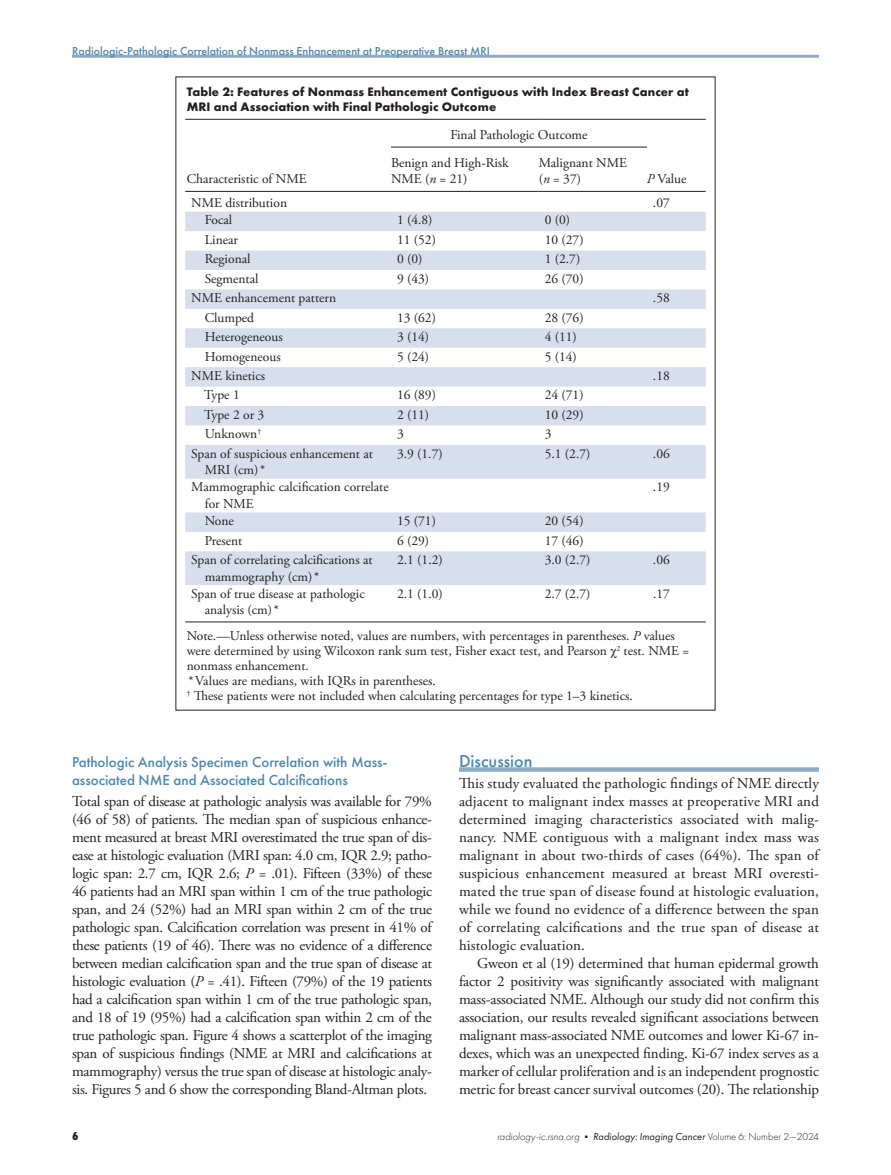
<style>
.page{position:relative;width:891px;height:1175px;background:#fff}
.page>*{position:absolute;margin:0;border:0;box-sizing:border-box;transform-origin:0 0}
.t1{font:500 18px "Futura PT";color:#4b87b1}
.t2{font:15px/18px "Adobe Garamond Pro";letter-spacing:-.01em;color:#231f20;text-align:justify}
.t3{font:500 15px/18px "Futura PT";color:#4b87b1}
.t4{font:13.5px/16.5px "Adobe Garamond Pro";color:#231f20}
.t5{font:700 12.75px/15px "Futura PT";letter-spacing:.01em;color:#231f20}
.t6{font:500 12px "Futura PT";color:#4b87b1}
.t7{font:800 12px "Futura PT Cond";color:#231f20}
.t8{font:italic 10.5px "Futura PT";color:#231f20}
.s1{font-style:italic}
.s2{font-family:"Times New Roman"}
.s3{font-weight:300}
.s4{font-weight:300;font-style:normal}
</style>
<div class="page">
<hr style="left:72px;top:55px;width:747px;height:3px;background:#8eacca">
<svg style="left:459px;top:767px;width:360px;height:4px"></svg>
<svg style="left:185px;top:212px;width:521px;height:373px;fill:#d6dfeb"></svg>
<hr style="left:391px;top:147px;width:148px;height:1px;background:#231f20">
<hr style="left:539px;top:147px;width:108px;height:1px;background:#231f20">
<hr style="left:185px;top:119px;width:206px;height:1px;background:#231f20">
<hr style="left:185px;top:191px;width:206px;height:1px;background:#231f20">
<hr style="left:391px;top:119px;width:148px;height:1px;background:#231f20">
<hr style="left:539px;top:119px;width:108px;height:1px;background:#231f20">
<hr style="left:647px;top:119px;width:59px;height:1px;background:#231f20">
<hr style="left:391px;top:191px;width:148px;height:1px;background:#231f20">
<hr style="left:539px;top:191px;width:108px;height:1px;background:#231f20">
<hr style="left:647px;top:191px;width:59px;height:1px;background:#231f20">
<hr style="left:185px;top:621px;width:206px;height:1px;background:#231f20">
<hr style="left:391px;top:621px;width:148px;height:1px;background:#231f20">
<hr style="left:539px;top:621px;width:108px;height:1px;background:#231f20">
<hr style="left:647px;top:621px;width:59px;height:1px;background:#231f20">
<p class="t6" style="left:72px;top:43px;width:419px">Radiologic-Pathologic Correlation of Nonmass Enhancement at Preoperative Breast MRI</p>
<p class="t5" style="left:187px;top:84px;width:504px">Table 2: Features of Nonmass Enhancement Contiguous with Index Breast Cancer at<br>MRI and Association with Final Pathologic Outcome</p>
<p class="t4" style="left:187px;top:171px;width:121px">Characteristic of NME</p>
<p class="t4" style="left:450px;top:127px;width:139px">Final Pathologic Outcome</p>
<p class="t4" style="left:391px;top:155px;width:119px">Benign and High-Risk<br>NME (<span class="s1">n</span> = 21)</p>
<p class="t4" style="left:539px;top:155px;width:90px">Malignant NME (<span class="s1">n</span> = 37)</p>
<p class="t4" style="left:647px;top:171px;width:41px"><span class="s1">P</span> Value</p>
<p class="t4" style="left:191px;top:195px;width:97px">NME distribution</p>
<p class="t4" style="left:653px;top:195px;width:18px">.07</p>
<p class="t4" style="left:205px;top:212px;width:29px">Focal</p>
<p class="t4" style="left:397px;top:212px;width:37px">1 (4.8)</p>
<p class="t4" style="left:545px;top:212px;width:27px">0 (0)</p>
<p class="t4" style="left:205px;top:232px;width:35px">Linear</p>
<p class="t4" style="left:397px;top:232px;width:41px">11 (52)</p>
<p class="t4" style="left:545px;top:232px;width:41px">10 (27)</p>
<p class="t4" style="left:205px;top:251px;width:47px">Regional</p>
<p class="t4" style="left:397px;top:251px;width:27px">0 (0)</p>
<p class="t4" style="left:545px;top:251px;width:37px">1 (2.7)</p>
<p class="t4" style="left:205px;top:271px;width:55px">Segmental</p>
<p class="t4" style="left:397px;top:271px;width:34px">9 (43)</p>
<p class="t4" style="left:545px;top:271px;width:41px">26 (70)</p>
<p class="t4" style="left:191px;top:290px;width:146px">NME enhancement pattern</p>
<p class="t4" style="left:653px;top:290px;width:18px">.58</p>
<p class="t4" style="left:205px;top:309px;width:51px">Clumped</p>
<p class="t4" style="left:397px;top:309px;width:41px">13 (62)</p>
<p class="t4" style="left:545px;top:309px;width:41px">28 (76)</p>
<p class="t4" style="left:205px;top:329px;width:80px">Heterogeneous</p>
<p class="t4" style="left:397px;top:329px;width:34px">3 (14)</p>
<p class="t4" style="left:545px;top:329px;width:34px">4 (11)</p>
<p class="t4" style="left:205px;top:348px;width:78px">Homogeneous</p>
<p class="t4" style="left:397px;top:348px;width:34px">5 (24)</p>
<p class="t4" style="left:545px;top:348px;width:34px">5 (14)</p>
<p class="t4" style="left:191px;top:368px;width:75px">NME kinetics</p>
<p class="t4" style="left:653px;top:368px;width:18px">.18</p>
<p class="t4" style="left:204px;top:387px;width:37px">Type 1</p>
<p class="t4" style="left:397px;top:387px;width:41px">16 (89)</p>
<p class="t4" style="left:545px;top:387px;width:41px">24 (71)</p>
<p class="t4" style="left:204px;top:407px;width:62px">Type 2 or 3</p>
<p class="t4" style="left:397px;top:407px;width:34px">2 (11)</p>
<p class="t4" style="left:545px;top:407px;width:41px">10 (29)</p>
<p class="t4" style="left:205px;top:426px;width:58px">Unknown<sup>†</sup></p>
<p class="t4" style="left:397px;top:426px;width:8px">3</p>
<p class="t4" style="left:545px;top:426px;width:8px">3</p>
<p class="t4" style="left:205px;top:445px;width:170px;text-indent:-14px">Span of suspicious enhancement at<br>MRI (cm)<span class="s1">*</span></p>
<p class="t4" style="left:397px;top:445px;width:47px">3.9 (1.7)</p>
<p class="t4" style="left:545px;top:445px;width:47px">5.1 (2.7)</p>
<p class="t4" style="left:653px;top:445px;width:18px">.06</p>
<p class="t4" style="left:205px;top:479px;width:185px;text-indent:-14px">Mammographic calcification correlate for NME</p>
<p class="t4" style="left:653px;top:479px;width:18px">.19</p>
<p class="t4" style="left:205px;top:513px;width:31px">None</p>
<p class="t4" style="left:397px;top:513px;width:41px">15 (71)</p>
<p class="t4" style="left:545px;top:513px;width:41px">20 (54)</p>
<p class="t4" style="left:205px;top:532px;width:39px">Present</p>
<p class="t4" style="left:397px;top:532px;width:34px">6 (29)</p>
<p class="t4" style="left:545px;top:532px;width:41px">17 (46)</p>
<p class="t4" style="left:205px;top:552px;width:169px;text-indent:-14px">Span of correlating calcifications at mammography (cm)<span class="s1">*</span></p>
<p class="t4" style="left:397px;top:552px;width:47px">2.1 (1.2)</p>
<p class="t4" style="left:545px;top:552px;width:47px">3.0 (2.7)</p>
<p class="t4" style="left:653px;top:552px;width:18px">.06</p>
<p class="t4" style="left:205px;top:586px;width:162px;text-indent:-14px">Span of true disease at pathologic analysis (cm)<span class="s1">*</span></p>
<p class="t4" style="left:397px;top:586px;width:47px">2.1 (1.0)</p>
<p class="t4" style="left:545px;top:586px;width:47px">2.7 (2.7)</p>
<p class="t4" style="left:653px;top:586px;width:18px">.17</p>
<p class="t4" style="left:187px;top:628px;width:504px;line-height:15px">Note.—Unless otherwise noted, values are numbers, with percentages in parentheses. <span class="s1">P</span> values were determined by using Wilcoxon rank sum test, Fisher exact test, and Pearson <span class="s2">χ</span><sup>2</sup> test. NME = nonmass enhancement.<br><span class="s1">*</span> Values are medians, with IQRs in parentheses.<br><sup>†</sup> These patients were not included when calculating percentages for type 1–3 kinetics.</p>
<p class="t3" style="left:72px;top:753px;width:317px">Pathologic Analysis Specimen Correlation with Mass&shy;associated NME and Associated Calcifications</p>
<p class="t2" style="left:72px;top:793px;width:362px">Total span of disease at pathologic analysis was available for 79% (46 of 58) of patients. The median span of suspicious enhance&shy;ment measured at breast MRI overestimated the true span of dis&shy;ease at histologic evaluation (MRI span: 4.0 cm, IQR 2.9; patho&shy;logic span: 2.7 cm, IQR 2.6; <span class="s1">P</span> = .01). Fifteen (33%) of these 46 patients had an MRI span within 1 cm of the true pathologic span, and 24 (52%) had an MRI span within 2 cm of the true pathologic span. Calcification correlation was present in 41% of these patients (19 of 46). There was no evidence of a difference between median calcification span and the true span of disease at histologic evaluation (<span class="s1">P</span> = .41). Fifteen (79%) of the 19 patients had a calcification span within 1 cm of the true pathologic span, and 18 of 19 (95%) had a calcification span within 2 cm of the true pathologic span. Figure 4 shows a scatterplot of the imaging span of suspicious findings (NME at MRI and calcifications at mammography) versus the true span of disease at histologic analy&shy;sis. Figures 5 and 6 show the corresponding Bland-Altman plots.</p>
<p class="t1" style="left:459px;top:750px;width:75px">Discussion</p>
<p class="t2" style="left:459px;top:775px;width:362px">This study evaluated the pathologic findings of NME directly adjacent to malignant index masses at preoperative MRI and determined imaging characteristics associated with malig&shy;nancy. NME contiguous with a malignant index mass was malignant in about two-thirds of cases (64%). The span of suspicious enhancement measured at breast MRI overesti&shy;mated the true span of disease found at histologic evaluation, while we found no evidence of a difference between the span of correlating calcifications and the true span of disease at histologic evaluation.</p>
<p class="t2" style="left:459px;top:955px;width:362px;text-indent:18px">Gweon et al (19) determined that human epidermal growth factor 2 positivity was significantly associated with malignant mass-associated NME. Although our study did not confirm this association, our results revealed significant associations between malignant mass-associated NME outcomes and lower Ki-67 in&shy;dexes, which was an unexpected finding. Ki-67 index serves as a marker of cellular proliferation and is an independent prognostic metric for breast cancer survival outcomes (20). The relationship</p>
<p class="t7" style="left:72px;top:1128px;width:8px">6</p>
<p class="t8" style="left:497px;top:1130px;width:323px"><span class="s3">radiology-ic.rsna.org</span> <sup>■</sup> Radiology: Imaging Cancer <span class="s4">Volume 6: Number 2—2024</span></p>
</div>
